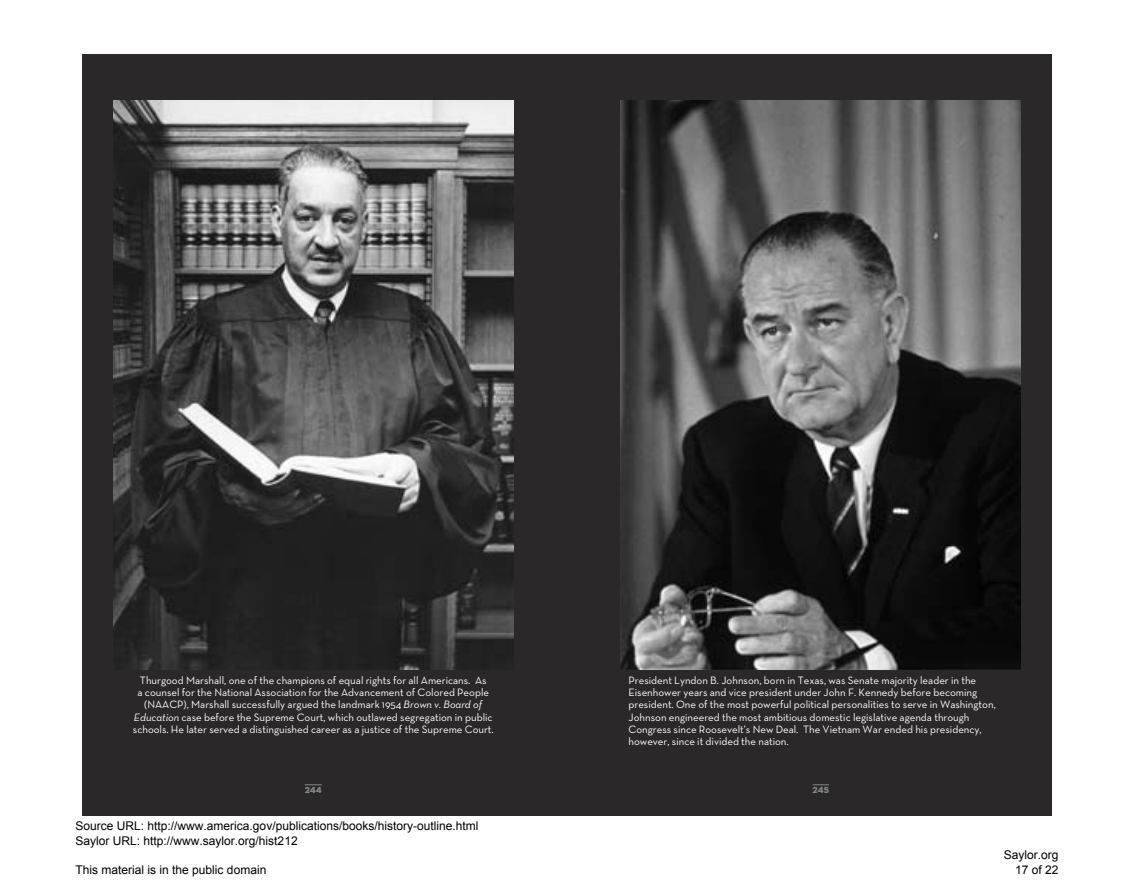
<style>
.page{position:relative;width:1134px;height:891px;background:#fff}
.page>*{position:absolute;margin:0;border:0;box-sizing:border-box;transform-origin:0 0}
.t1{font:12px/14.4px "Arial";color:#000}
.t2{font:10.95px/12.1px "Neutra Text";color:#fff;text-align:center}
.t3{font:9px "Neutra Display Titling";letter-spacing:-.005em;color:#848689}
.s1{font-style:italic}
</style>
<div class="page">
<div style="left:82px;top:54px;width:485px;height:761px;background:#2a2828"></div>
<svg style="left:305px;top:784px;width:17px;height:1px"></svg>
<div style="left:567px;top:54px;width:485px;height:761px;background:#2a2828"></div>
<svg style="left:813px;top:784px;width:16px;height:1px"></svg>
<img style="left:113px;top:100px;width:400px;height:569px">
<img style="left:621px;top:100px;width:400px;height:569px">
<p class="t2" style="left:133px;top:674px;width:362px">Thurgood Marshall, one of the champions of equal rights for all Americans. As<br>a counsel for the National Association for the Advancement of Colored People (NAACP), Marshall successfully argued the landmark 1954 <span class="s1">Brown v. Board of Education</span> case before the Supreme Court, which outlawed segregation in public schools. He later served a distinguished career as a justice of the Supreme Court.</p>
<p class="t2" style="left:629px;top:674px;width:369px;text-align:left">President Lyndon B. Johnson, born in Texas, was Senate majority leader in the Eisenhower years and vice president under John F. Kennedy before becoming president. One of the most powerful political personalities to serve in Washington, Johnson engineered the most ambitious domestic legislative agenda through Congress since Roosevelt’s New Deal. The Vietnam War ended his presidency, however, since it divided the nation.</p>
<p class="t3" style="left:305px;top:784px;width:19px">244</p>
<p class="t3" style="left:813px;top:784px;width:18px">245</p>
<p class="t1" style="left:76px;top:819px;width:404px">Source URL: http://www.america.gov/publications/books/history-outline.html<br>Saylor URL: http://www.saylor.org/hist212</p>
<p class="t1" style="left:76px;top:862px;width:192px">This material is in the public domain</p>
<p class="t1" style="left:1004px;top:848px;width:56px;text-align:right">Saylor.org<br>17 of 22</p>
</div>
